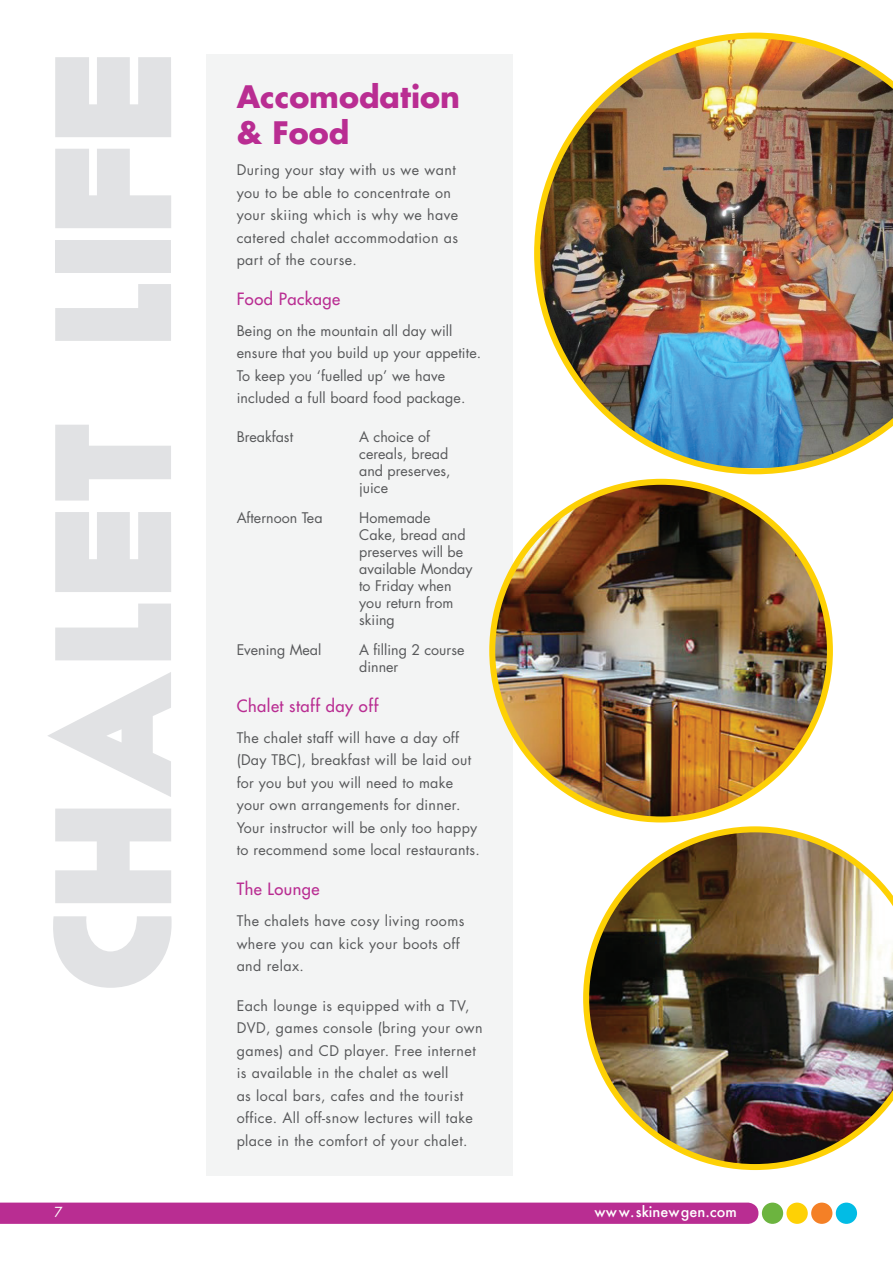
<style>
.page{position:relative;width:893px;height:1263px;background:#fff}
.page>*{position:absolute;margin:0;border:0;box-sizing:border-box;transform-origin:0 0}
.t1{font:800 164.25px "Geomancy";color:#e1e2e4}
.t2{font:700 30.15px/36.2px "Futura";color:#b92d92}
.t3{font:16.5px "Futura";letter-spacing:.03em;color:#b92d92}
.t4{font:500 14.4px "Futura";color:#fff}
.t5{font:14.25px/22.5px "Futura";letter-spacing:.02em;color:#57585a}
.t6{font:14.25px/17.1px "Futura";color:#57585a}
.t7{font:13.5px "Futura";color:#fff}
</style>
<div class="page">
<svg style="left:0;top:1202px;width:758px;height:22px;background:#bb3495"></svg>
<div style="left:836px;top:1202px;width:21px;height:22px;background:#02bce5;border-radius:50%"></div>
<div style="left:811px;top:1202px;width:21px;height:22px;background:#f48026;border-radius:50%"></div>
<div style="left:786px;top:1202px;width:22px;height:22px;background:#fed105;border-radius:50%"></div>
<div style="left:762px;top:1202px;width:21px;height:22px;background:#6cb43f;border-radius:50%"></div>
<div style="left:207px;top:54px;width:306px;height:1122px;background:#f3f4f4"></div>
<img style="left:492px;top:482px;width:338px;height:337px;border-radius:169px">
<img style="left:583px;top:826px;width:310px;height:344px">
<img style="left:534px;top:33px;width:359px;height:441px">
<h1 class="t1" style="left:-10px;top:988px;width:943px;rotate:-90deg">Chalet Life</h1>
<h2 class="t2" style="left:237px;top:78px;width:225px">Accomodation &amp; Food</h2>
<p class="t5" style="left:237px;top:158px;width:223px">During your stay with us we want you to be able to concentrate on your skiing which is why we have catered chalet accommodation as part of the course.</p>
<p class="t3" style="left:237px;top:288px;width:105px">Food Package</p>
<p class="t5" style="left:237px;top:319px;width:246px">Being on the mountain all day will ensure that you build up your appetite.<br>To keep you ‘fuelled up’ we have included a full board food package.</p>
<p class="t6" style="left:237px;top:428px;width:58px">Breakfast</p>
<p class="t6" style="left:359px;top:428px;width:93px">A choice of cereals, bread and preserves, juice</p>
<p class="t6" style="left:237px;top:509px;width:87px">Afternoon Tea</p>
<p class="t6" style="left:359px;top:509px;width:115px">Homemade<br>Cake, bread and preserves will be available Monday to Friday when you return from skiing</p>
<p class="t6" style="left:237px;top:641px;width:86px">Evening Meal</p>
<p class="t6" style="left:359px;top:641px;width:107px">A filling 2 course dinner</p>
<p class="t3" style="left:237px;top:695px;width:143px">Chalet staff day off</p>
<p class="t5" style="left:237px;top:726px;width:245px">The chalet staff will have a day off (Day TBC), breakfast will be laid out for you but you will need to make your own arrangements for dinner.<br>Your instructor will be only too happy to recommend some local restaurants.</p>
<p class="t3" style="left:237px;top:878px;width:84px">The Lounge</p>
<p class="t5" style="left:237px;top:909px;width:229px">The chalets have cosy living rooms where you can kick your boots off and relax.</p>
<p class="t5" style="left:237px;top:994px;width:247px">Each lounge is equipped with a TV, DVD, games console (bring your own games) and CD player. Free internet is available in the chalet as well<br>as local bars, cafes and the tourist office. All off-snow lectures will take place in the comfort of your chalet.</p>
<p class="t7" style="left:54px;top:1203px;width:10px">7</p>
<p class="t4" style="left:595px;top:1202px;width:144px">ww w.skinewgen.com</p>
</div>
